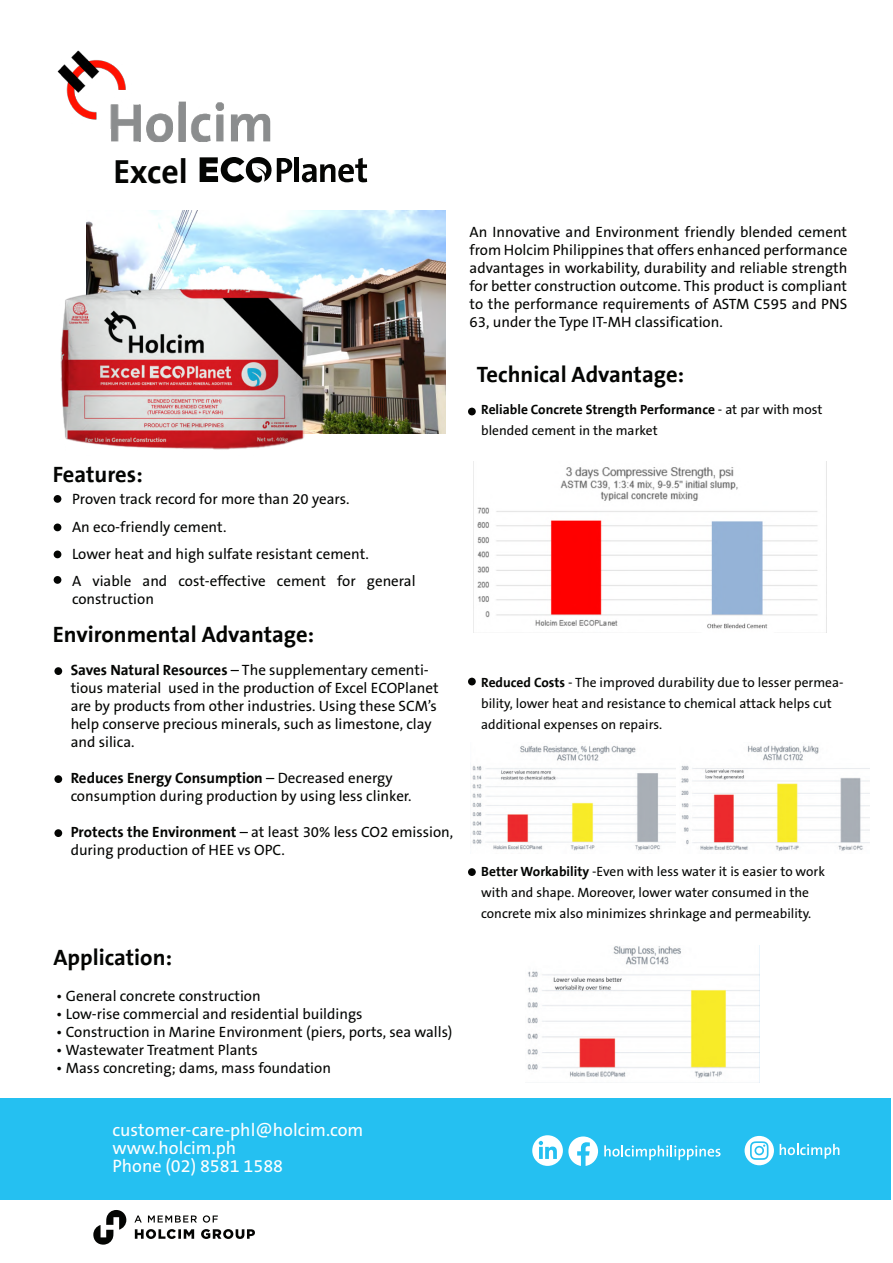
<style>
.page{position:relative;width:893px;height:1263px;background:#fff}
.page>*{position:absolute;margin:0;border:0;box-sizing:border-box;transform-origin:0 0}
.t1{font:700 33.9px "The Sans B7";letter-spacing:-.01em;color:#040503}
.t2{font:700 22.5px "The Sans B7";color:#040503}
.t3{font:18px/18px "The Sans B5 Plain";color:#fff}
.t4{font:15px/18px "The Sans B5 Plain";color:#040503}
.t5{font:700 15px "The Sans B7";color:#040503}
.t6{font:13.5px/21px "The Sans B5 Plain";color:#040503}
.t7{font:700 13.5px "The Sans B7";color:#040503}
.s1{font-family:"The Sans B7";font-weight:700}
.s2{font-family:"The Sans B5 Plain";font-weight:400}
</style>
<div class="page">
<div style="left:0;top:1098px;width:891px;height:102px;background:#25c0f1"></div>
<img style="left:57px;top:50px;width:214px;height:92px">
<svg style="left:93px;top:1210px;width:33px;height:34px"></svg>
<svg style="left:134px;top:1215px;width:121px;height:24px"></svg>
<svg style="left:200px;top:157px;width:92px;height:26px"></svg>
<hr style="left:295px;top:157px;width:4px;height:25px;background:#040503">
<svg style="left:302px;top:158px;width:65px;height:24px"></svg>
<img style="left:86px;top:210px;width:360px;height:223px">
<svg style="left:604px;top:1145px;width:116px;height:15px"></svg>
<svg style="left:532px;top:1135px;width:66px;height:31px"></svg>
<svg style="left:780px;top:1144px;width:59px;height:15px"></svg>
<svg style="left:745px;top:1136px;width:29px;height:29px"></svg>
<img style="left:60px;top:282px;width:245px;height:168px">
<div style="left:54px;top:495px;width:7px;height:8px;background:#040503;border-radius:50%"></div>
<div style="left:54px;top:523px;width:7px;height:8px;background:#040503;border-radius:50%"></div>
<div style="left:54px;top:550px;width:7px;height:8px;background:#040503;border-radius:50%"></div>
<div style="left:54px;top:576px;width:7px;height:8px;background:#040503;border-radius:50%"></div>
<div style="left:468px;top:408px;width:8px;height:7px;background:#040503;border-radius:50%"></div>
<div style="left:468px;top:868px;width:8px;height:8px;background:#040503;border-radius:50%"></div>
<div style="left:468px;top:678px;width:8px;height:7px;background:#040503;border-radius:50%"></div>
<img style="left:477px;top:467px;width:341px;height:162px">
<img style="left:472px;top:746px;width:203px;height:105px">
<img style="left:681px;top:745px;width:189px;height:106px">
<img style="left:527px;top:945px;width:233px;height:138px">
<div style="left:54px;top:667px;width:8px;height:8px;background:#040503;border-radius:50%"></div>
<div style="left:54px;top:775px;width:8px;height:8px;background:#040503;border-radius:50%"></div>
<div style="left:54px;top:829px;width:8px;height:8px;background:#040503;border-radius:50%"></div>
<h1 class="t1" style="left:114px;top:153px;width:76px">Excel</h1>
<h2 class="t2" style="left:53px;top:463px;width:91px">Features:</h2>
<p class="t4" style="left:72px;top:486px;width:345px;line-height:27px">Proven track record for more than 20 years.<br>An eco-friendly cement.<br>Lower heat and high sulfate resistant cement.<br>A viable and cost-effective cement for general</p>
<p class="t4" style="left:72px;top:590px;width:83px">construction</p>
<h2 class="t2" style="left:53px;top:622px;width:263px">Environmental Advantage:</h2>
<p class="t4" style="left:71px;top:661px;width:369px"><span class="s1">Saves Natural Resources</span> – The supplementary cementi&shy;tious material used in the production of Excel ECOPlanet are by products from other industries. Using these SCM’s help conserve precious minerals, such as limestone, clay and silica.</p>
<p class="t5" style="left:71px;top:770px;width:324px">Reduces Energy Consumption <span class="s2">– Decreased energy</span></p>
<p class="t4" style="left:71px;top:787px;width:342px">consumption during production by using less clinker.</p>
<p class="t4" style="left:71px;top:823px;width:384px"><span class="s1">Protects the Environment</span> – at least 30% less CO2 emission, during production of HEE vs OPC.</p>
<h2 class="t2" style="left:54px;top:946px;width:120px">Application:</h2>
<p class="t4" style="left:56px;top:988px;width:206px">• General concrete construction</p>
<p class="t4" style="left:56px;top:1006px;width:308px">• Low-rise commercial and residential buildings</p>
<p class="t4" style="left:56px;top:1024px;width:398px">• Construction in Marine Environment (piers, ports, sea walls)</p>
<p class="t4" style="left:56px;top:1042px;width:203px">• Wastewater Treatment Plants</p>
<p class="t4" style="left:56px;top:1060px;width:276px">• Mass concreting; dams, mass foundation</p>
<p class="t4" style="left:470px;top:224px;width:379px;text-align:justify">An Innovative and Environment friendly blended cement from Holcim Philippines that offers enhanced performance advantages in workability, durability and reliable strength for better construction outcome. This product is compliant to the performance requirements of ASTM C595 and PNS 63, under the Type IT-MH classification.</p>
<h2 class="t2" style="left:477px;top:363px;width:209px">Technical Advantage:</h2>
<p class="t7" style="left:481px;top:402px;width:343px">Reliable Concrete Strength Performance <span class="s2">- at par with most</span></p>
<p class="t6" style="left:481px;top:421px;width:178px">blended cement in the market</p>
<p class="t6" style="left:481px;top:673px;width:364px"><span class="s1">Reduced Costs</span> - The improved durability due to lesser permea&shy;bility, lower heat and resistance to chemical attack helps cut additional expenses on repairs.</p>
<p class="t6" style="left:481px;top:862px;width:345px"><span class="s1">Better Workability</span> -Even with less water it is easier to work with and shape. Moreover, lower water consumed in the concrete mix also minimizes shrinkage and permeability.</p>
<p class="t3" style="left:112px;top:1122px;width:253px">customer-care-phl@holcim.com www.holcim.ph<br>Phone (02) 8581 1588</p>
</div>
